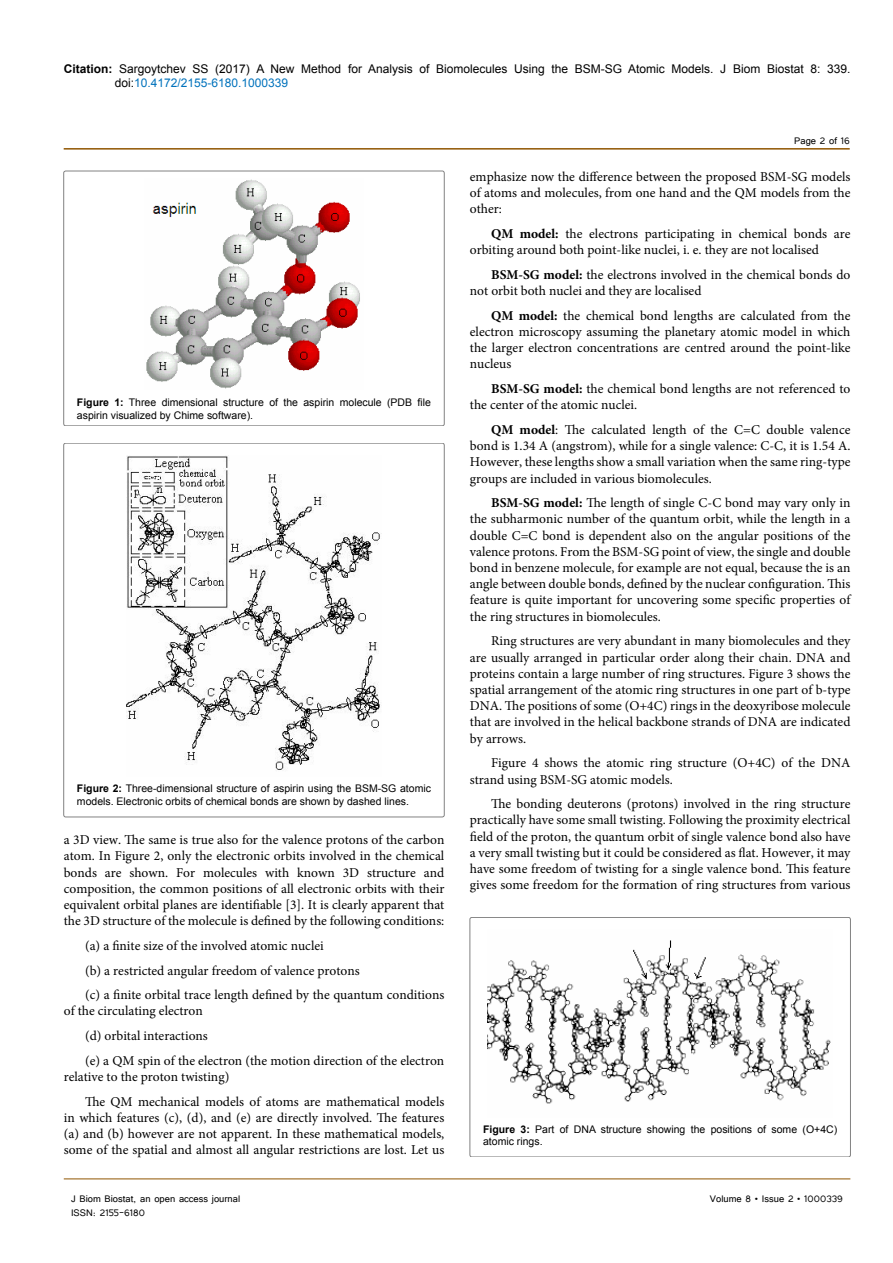
<style>
.page{position:relative;width:893px;height:1263px;background:#fff}
.page>*{position:absolute;margin:0;border:0;box-sizing:border-box;transform-origin:0 0}
.t1{font:13.5px/16.2px "Minion Pro";color:#000;text-align:justify}
.t2{font:12px/14.4px "Arial";color:#000}
.t3{font:12px "Tunga";color:#000}
.t4{font:10.5px/12.6px "Arial";color:#000}
.s1{font-weight:700}
.s2{color:#0072bc}
</style>
<div class="page">
<hr style="left:64px;top:148px;width:786px;height:2px;background:#905501">
<hr style="left:64px;top:1179px;width:786px;height:1px;background:#905501">
<div style="left:64px;top:171px;width:380px;height:255px;border:1px solid #000;border-radius:2px"></div>
<img style="left:146px;top:179px;width:214px;height:210px">
<div style="left:64px;top:443px;width:380px;height:374px;border:1px solid #000;border-radius:2px"></div>
<img style="left:127px;top:455px;width:253px;height:315px">
<div style="left:470px;top:917px;width:380px;height:240px;border:1px solid #000;border-radius:2px"></div>
<img style="left:488px;top:940px;width:343px;height:164px">
<p class="t2" style="left:115px;top:61px;width:737px;text-indent:-51px"><span class="s1">Citation:</span> Sargoytchev SS (2017) A New Method for Analysis of Biomolecules Using the BSM-SG Atomic Models. J Biom Biostat 8: 339. doi:<span class="s2">10.4172/2155-6180.1000339</span></p>
<p class="t4" style="left:77px;top:396px;width:356px"><span class="s1">Figure 1:</span> Three dimensional structure of the aspirin molecule (PDB file aspirin visualized by Chime software).</p>
<p class="t4" style="left:77px;top:782px;width:356px"><span class="s1">Figure 2:</span> Three-dimensional structure of aspirin using the BSM-SG atomic models. Electronic orbits of chemical bonds are shown by dashed lines.</p>
<p class="t1" style="left:64px;top:832px;width:382px">a 3D view. The same is true also for the valence protons of the carbon atom. In Figure 2, only the electronic orbits involved in the chemical bonds are shown. For molecules with known 3D structure and composition, the common positions of all electronic orbits with their equivalent orbital planes are identifiable [3]. It is clearly apparent that the 3D structure of the molecule is defined by the following conditions:</p>
<p class="t1" style="left:85px;top:933px;width:361px;line-height:24.8px;text-align:left">(a) a finite size of the involved atomic nuclei<br>(b) a restricted angular freedom of valence protons<br>(c) a finite orbital trace length defined by the quantum conditions</p>
<p class="t1" style="left:85px;top:999px;width:361px;line-height:24.8px;text-align:left;text-indent:-21px">of the circulating electron<br>(d) orbital interactions<br>(e) a QM spin of the electron (the motion direction of the electron</p>
<p class="t1" style="left:85px;top:1064px;width:361px;line-height:24.8px;text-indent:-21px">relative to the proton twisting)<br>The QM mechanical models of atoms are mathematical models</p>
<p class="t1" style="left:64px;top:1110px;width:382px">in which features (c), (d), and (e) are directly involved. The features (a) and (b) however are not apparent. In these mathematical models, some of the spatial and almost all angular restrictions are lost. Let us</p>
<p class="t3" style="left:794px;top:133px;width:57px">Page 2 of 16</p>
<p class="t1" style="left:470px;top:168px;width:382px">emphasize now the difference between the proposed BSM-SG models of atoms and molecules, from one hand and the QM models from the other:</p>
<p class="t1" style="left:470px;top:226px;width:382px;text-indent:21px"><span class="s1">QM model:</span> the electrons participating in chemical bonds are orbiting around both point-like nuclei, i. e. they are not localised</p>
<p class="t1" style="left:470px;top:266px;width:382px;text-indent:21px"><span class="s1">BSM-SG model:</span> the electrons involved in the chemical bonds do not orbit both nuclei and they are localised</p>
<p class="t1" style="left:470px;top:307px;width:382px;text-indent:21px"><span class="s1">QM model:</span> the chemical bond lengths are calculated from the electron microscopy assuming the planetary atomic model in which the larger electron concentrations are centred around the point-like nucleus</p>
<p class="t1" style="left:470px;top:381px;width:382px;text-indent:21px"><span class="s1">BSM-SG model:</span> the chemical bond lengths are not referenced to the center of the atomic nuclei.</p>
<p class="t1" style="left:470px;top:422px;width:382px;text-indent:21px"><span class="s1">QM model</span>: The calculated length of the C=C double valence bond is 1.34 A (angstrom), while for a single valence: C-C, it is 1.54 A.<br>However, these lengths show a small variation when the same ring-type groups are included in various biomolecules.</p>
<p class="t1" style="left:470px;top:495px;width:382px;text-indent:21px"><span class="s1">BSM-SG model:</span> The length of single C-C bond may vary only in the subharmonic number of the quantum orbit, while the length in a double C=C bond is dependent also on the angular positions of the valence protons. From the BSM-SG point of view, the single and double bond in benzene molecule, for example are not equal, because the is an angle between double bonds, defined by the nuclear configuration. This feature is quite important for uncovering some specific properties of the ring structures in biomolecules.</p>
<p class="t1" style="left:470px;top:633px;width:382px;text-indent:21px">Ring structures are very abundant in many biomolecules and they are usually arranged in particular order along their chain. DNA and proteins contain a large number of ring structures. Figure 3 shows the spatial arrangement of the atomic ring structures in one part of b-type DNA. The positions of some (O+4C) rings in the deoxyribose molecule that are involved in the helical backbone strands of DNA are indicated by arrows.</p>
<p class="t1" style="left:470px;top:755px;width:382px;text-indent:21px">Figure 4 shows the atomic ring structure (O+4C) of the DNA strand using BSM-SG atomic models.</p>
<p class="t1" style="left:470px;top:796px;width:382px;text-indent:21px">The bonding deuterons (protons) involved in the ring structure practically have some small twisting. Following the proximity electrical field of the proton, the quantum orbit of single valence bond also have a very small twisting but it could be considered as flat. However, it may have some freedom of twisting for a single valence bond. This feature gives some freedom for the formation of ring structures from various</p>
<p class="t4" style="left:483px;top:1124px;width:356px;line-height:11.6px"><span class="s1">Figure 3:</span> Part of DNA structure showing the positions of some (O+4C) atomic rings.</p>
<p class="t3" style="left:71px;top:1190px;width:171px">J Biom Biostat, an open access journal</p>
<p class="t3" style="left:710px;top:1190px;width:134px">Volume 8 • Issue 2 • 1000339</p>
<p class="t3" style="left:71px;top:1205px;width:75px">ISSN: 2155-6180</p>
</div>
